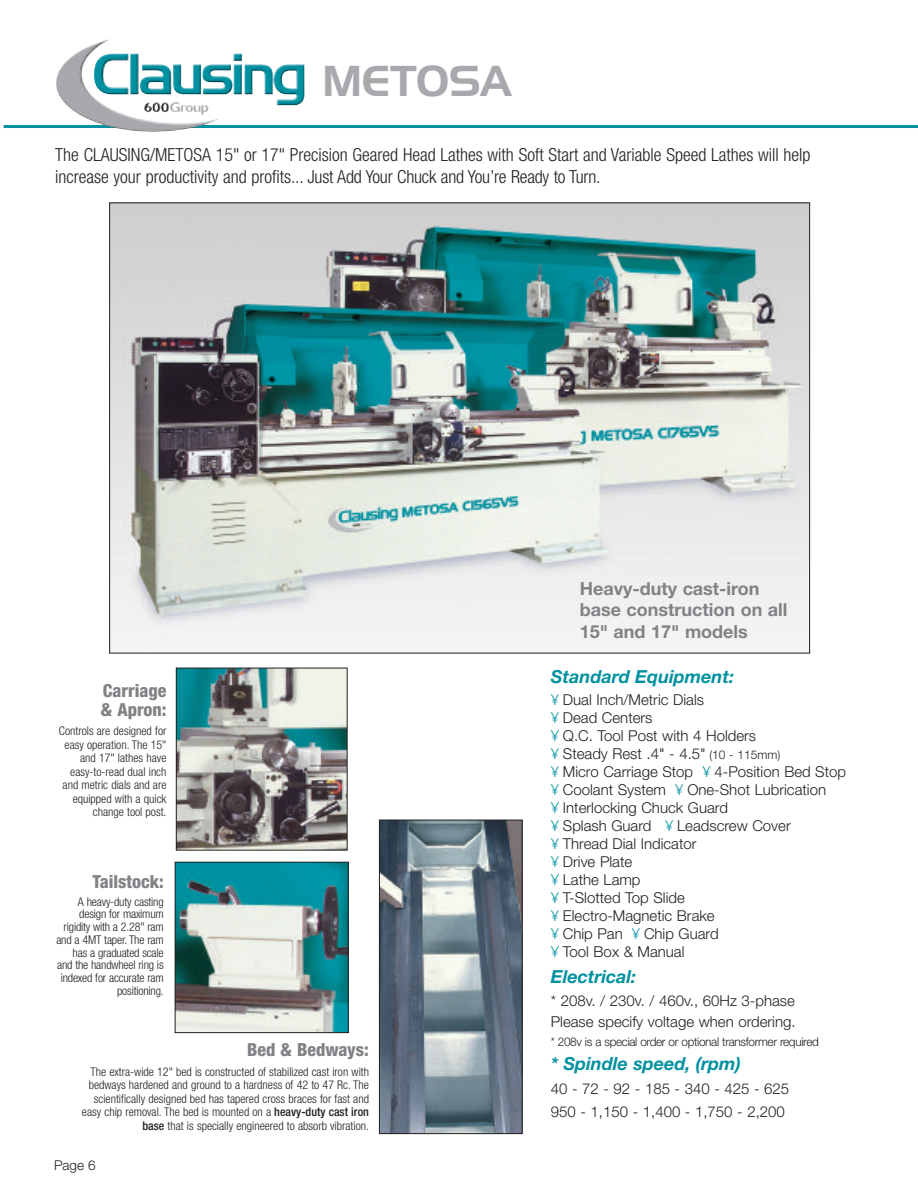
<style>
.page{position:relative;width:918px;height:1188px;background:#fff}
.page>*{position:absolute;margin:0;border:0;box-sizing:border-box;transform-origin:0 0}
.t1{font:42px "Handel Gothic BT";color:#a8a9ad}
.t2{font:300 condensed 18px/21.6px "Helvetica Neue";color:#231f20}
.t3{font:700 18px/21.6px "Helvetica Neue";color:#808285}
.t4{font:italic 700 18px "Helvetica Neue";color:#0091a1}
.t5{font:800 condensed 18px/18.8px "Helvetica Neue";color:#808285}
.t6{font:300 15px/18px "Helvetica Neue";color:#231f20}
.t7{font:300 13.5px "Helvetica Neue";color:#231f20}
.t8{font:300 condensed 12px/13.5px "Helvetica Neue";color:#231f20;text-align:right}
.t9{font:300 12px "Helvetica Neue";letter-spacing:-.03em;color:#231f20}
.s1{font-weight:500}
.s2{color:#0091a1}
.s3{font-size:12px}
</style>
<div class="page">
<hr style="left:4px;top:125px;width:914px;height:3px;background:#0091a1">
<img style="left:56px;top:39px;width:248px;height:93px">
<img style="left:111px;top:204px;width:697px;height:447px">
<img style="left:381px;top:822px;width:140px;height:310px">
<div style="left:379px;top:820px;width:144px;height:314px;border:1px solid #231f20"></div>
<img style="left:177px;top:864px;width:170px;height:167px">
<div style="left:175px;top:862px;width:174px;height:171px;border:1px solid #231f20"></div>
<img style="left:178px;top:670px;width:168px;height:179px">
<div style="left:176px;top:668px;width:172px;height:183px;border:1px solid #231f20"></div>
<h1 class="t1" style="left:322px;top:66px;width:191px">METOSA</h1>
<h2 class="t2" style="left:55px;top:145px;width:757px">The CLAUSING/METOSA 15" or 17" Precision Geared Head Lathes with Soft Start and Variable Speed Lathes will help increase your productivity and profits... Just Add Your Chuck and You’re Ready to Turn.</h2>
<h2 class="t5" style="left:101px;top:683px;width:67px">Carriage &amp; Apron:</h2>
<p class="t8" style="left:59px;top:725px;width:109px">Controls are designed for easy operation. The 15" and 17" lathes have easy-to-read dual inch and metric dials and are equipped with a quick change tool post.</p>
<h2 class="t5" style="left:92px;top:874px;width:73px">Tailstock:</h2>
<p class="t8" style="left:56px;top:896px;width:109px;line-height:12.8px">A heavy-duty casting design for maximum rigidity with a 2.28" ram and a 4MT taper. The ram has a graduated scale and the handwheel ring is indexed for accurate ram positioning.</p>
<h2 class="t5" style="left:247px;top:1042px;width:123px">Bed &amp; Bedways:</h2>
<p class="t8" style="left:82px;top:1066px;width:289px">The extra-wide 12" bed is constructed of stabilized cast iron with bedways hardened and ground to a hardness of 42 to 47 Rc. The scientifically designed bed has tapered cross braces for fast and easy chip removal. The bed is mounted on a <span class="s1">heavy-duty cast iron base</span> that is specially engineered to absorb vibration.</p>
<p class="t7" style="left:54px;top:1157px;width:43px">Page 6</p>
<h2 class="t3" style="left:580px;top:579px;width:209px">Heavy-duty cast-iron base construction on all<br>15" and 17" models</h2>
<h2 class="t4" style="left:551px;top:670px;width:185px">Standard Equipment:</h2>
<p class="t6" style="left:551px;top:690px;width:297px"><span class="s2">¥</span> Dual Inch/Metric Dials<br><span class="s2">¥</span> Dead Centers<br><span class="s2">¥</span> Q.C. Tool Post with 4 Holders<br><span class="s2">¥</span> Steady Rest .4" - 4.5" <span class="s3">(10 - 115mm)<br></span><span class="s2">¥</span> Micro Carriage Stop <span class="s2">¥</span> 4-Position Bed Stop <span class="s2">¥</span> Coolant System <span class="s2">¥</span> One-Shot Lubrication<br><span class="s2">¥</span> Interlocking Chuck Guard<br><span class="s2">¥</span> Splash Guard <span class="s2">¥</span> Leadscrew Cover<br><span class="s2">¥</span> Thread Dial Indicator<br><span class="s2">¥</span> Drive Plate<br><span class="s2">¥</span> Lathe Lamp<br><span class="s2">¥</span> T-Slotted Top Slide<br><span class="s2">¥</span> Electro-Magnetic Brake<br><span class="s2">¥</span> Chip Pan <span class="s2">¥</span> Chip Guard<br><span class="s2">¥</span> Tool Box &amp; Manual</p>
<h2 class="t4" style="left:551px;top:970px;width:87px">Electrical:</h2>
<p class="t6" style="left:551px;top:990px;width:246px;line-height:21px">* 208v. / 230v. / 460v., 60Hz 3-phase<br>Please specify voltage when ordering.</p>
<p class="t9" style="left:551px;top:1034px;width:270px">* 208v is a special order or optional transformer required</p>
<h2 class="t4" style="left:551px;top:1058px;width:192px">* Spindle speed, (rpm)</h2>
<p class="t6" style="left:551px;top:1077px;width:240px;line-height:22.5px">40 - 72 - 92 - 185 - 340 - 425 - 625<br>950 - 1,150 - 1,400 - 1,750 - 2,200</p>
</div>
